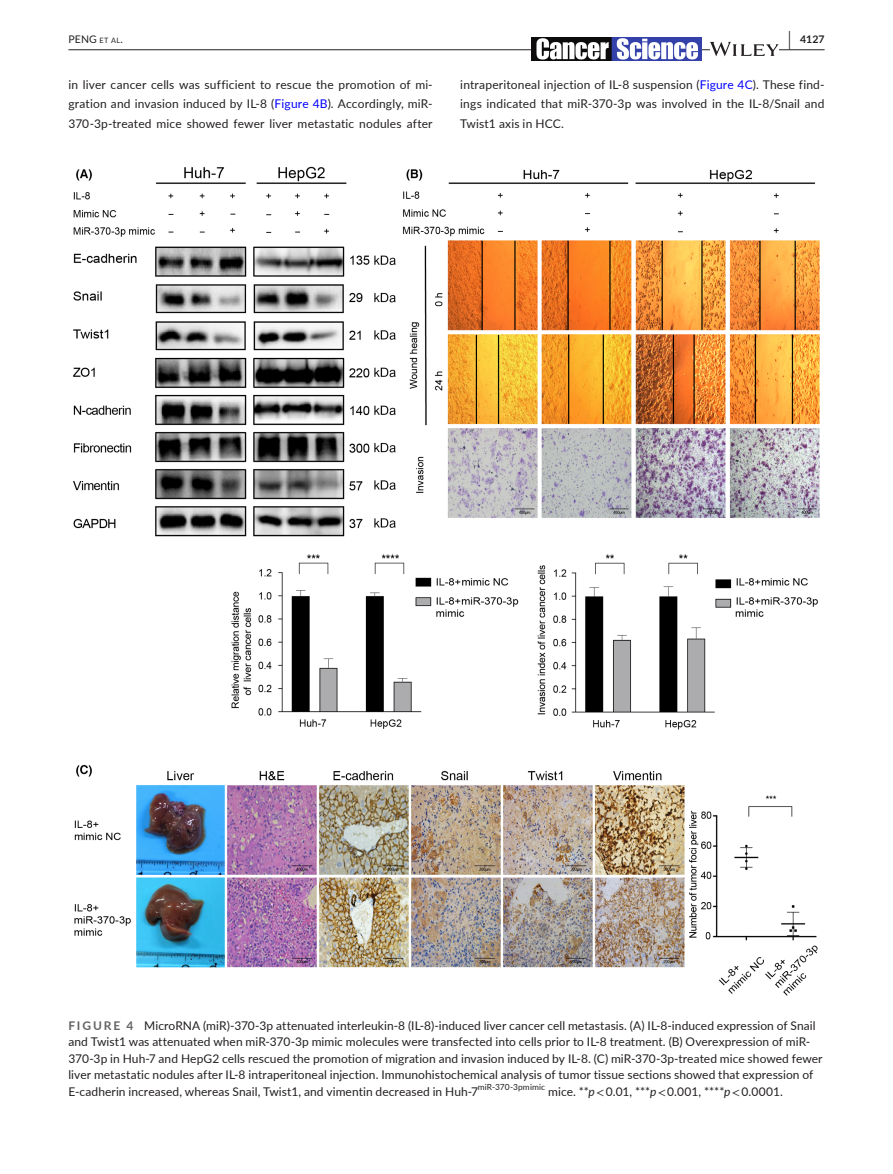
<style>
.page{position:relative;width:893px;height:1174px;background:#fff}
.page>*{position:absolute;margin:0;border:0;box-sizing:border-box;transform-origin:0 0}
.t1{font:12px/19.5px "Lato";letter-spacing:.005em;color:#231f20;text-align:justify}
.t2{font:10.5px "Lato";color:#231f20}
.t3{font:700 10.5px "Lato";color:#231f20}
.s1{font-size:7.35px}
.s2{font-size:19.5px}
.s3{color:#00f}
.s4{font-weight:700;color:#636366}
.s5{font-style:italic}
.s6{font-family:"STIX"}
</style>
<div class="page">
<hr style="left:68px;top:49px;width:756px;height:1px;background:#231f20">
<img style="left:531px;top:37px;width:170px;height:24px">
<svg style="left:710px;top:42px;width:69px;height:14px"></svg>
<img style="left:73px;top:167px;width:747px;height:829px">
<p class="t2" style="left:68px;top:31px;width:56px">PENG <span class="s1">et al</span>.</p>
<p class="t3" style="left:789px;top:31px;width:37px"><span class="s2">|</span> 4127</p>
<p class="t1" style="left:68px;top:74px;width:366px">in liver cancer cells was sufficient to rescue the promotion of mi&shy;gration and invasion induced by IL-8 (<span class="s3">Figure 4B</span>). Accordingly, miR-370-3p-treated mice showed fewer liver metastatic nodules after</p>
<p class="t1" style="left:460px;top:74px;width:366px">intraperitoneal injection of IL-8 suspension (<span class="s3">Figure 4C</span>). These find&shy;ings indicated that miR-370-3p was involved in the IL-8/Snail and Twist1 axis in HCC.</p>
<p class="t1" style="left:68px;top:1016px;width:755px;line-height:16.5px;text-align:left"><span class="s4">FIG URE 4</span> MicroRNA (miR)-370-3p attenuated interleukin-8 (IL-8)-induced liver cancer cell metastasis. (A) IL-8-induced expression of Snail and Twist1 was attenuated when miR-370-3p mimic molecules were transfected into cells prior to IL-8 treatment. (B) Overexpression of miR-370-3p in Huh-7 and HepG2 cells rescued the promotion of migration and invasion induced by IL-8. (C) miR-370-3p-treated mice showed fewer liver metastatic nodules after IL-8 intraperitoneal injection. Immunohistochemical analysis of tumor tissue sections showed that expression of E-cadherin increased, whereas Snail, Twist1, and vimentin decreased in Huh-7<sup>miR-370-3pmimic</sup> mice. **<span class="s5">p</span><span class="s6">&lt;</span> 0.01, ***<span class="s5">p</span><span class="s6">&lt;</span> 0.001, ****<span class="s5">p</span><span class="s6">&lt;</span> 0.0001.</p>
</div>
